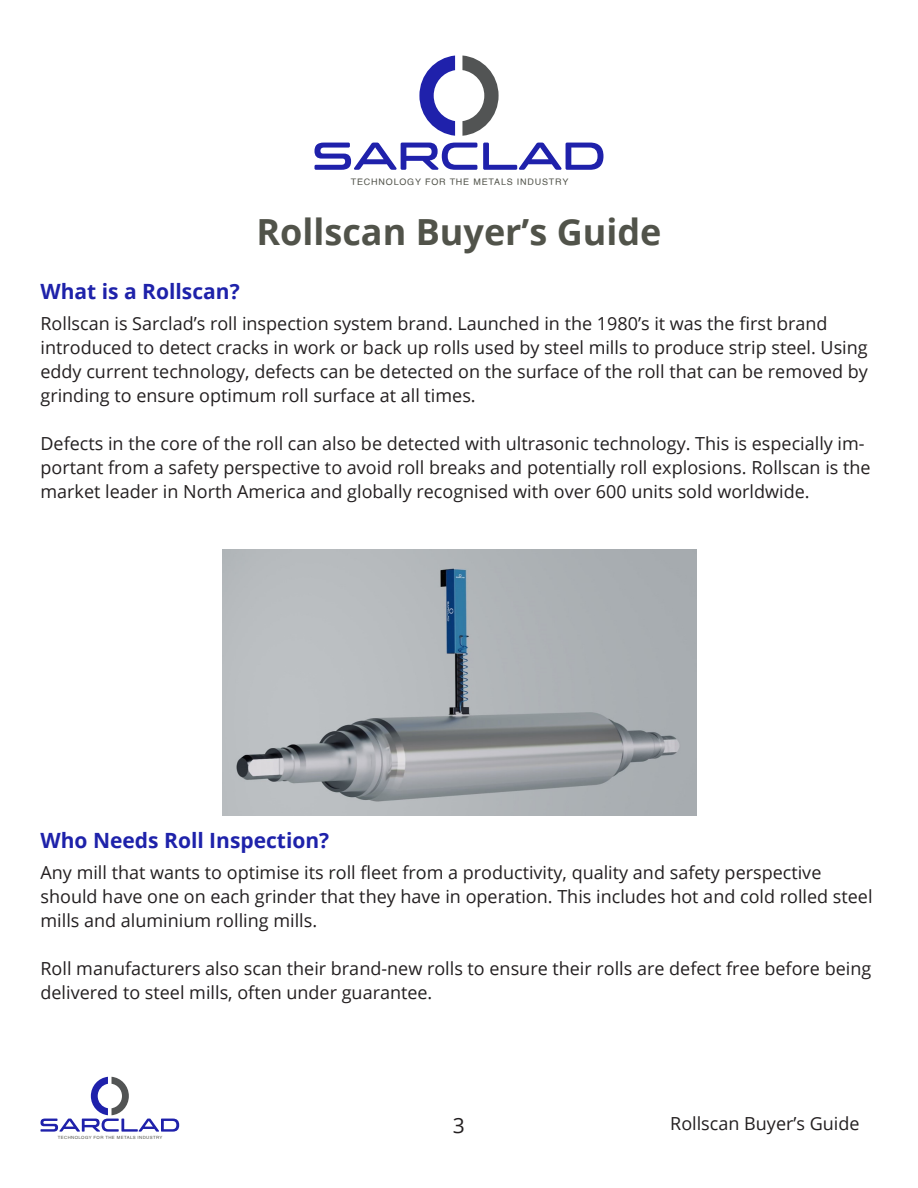
<style>
.page{position:relative;width:918px;height:1188px;background:#fff}
.page>*{position:absolute;margin:0;border:0;box-sizing:border-box;transform-origin:0 0}
.h2__Gray_Centered{font:700 36px "Open Sans";color:#51534a}
.h2__Left_BOLD_BLUE{font:700 21px "Open Sans";color:#1e22aa}
.t1{font:21px "Open Sans";color:#231f20}
.p__LEFT{font:18px/24px "Open Sans";color:#231f20}
.t2{font:9px "Helvetica";letter-spacing:.09em;color:#51534a}
.t3{font:4.35px "Helvetica";letter-spacing:.09em;color:#51534a}
</style>
<div class="page">
<svg style="left:41px;top:1077px;width:138px;height:55px"></svg>
<img style="left:223px;top:550px;width:474px;height:266px">
<svg style="left:315px;top:143px;width:162px;height:27px"></svg>
<svg style="left:483px;top:143px;width:120px;height:27px"></svg>
<svg style="left:419px;top:56px;width:36px;height:80px"></svg>
<svg style="left:462px;top:56px;width:37px;height:80px"></svg>
<p class="t2" style="left:351px;top:175px;width:219px">TECHNOLOGY FOR THE METALS INDUSTRY</p>
<p class="h2__Gray_Centered" style="left:257px;top:207px;width:406px">Rollscan Buyer’s Guide</p>
<p class="h2__Left_BOLD_BLUE" style="left:40px;top:277px;width:201px">What is a Rollscan?</p>
<p class="p__LEFT" style="left:40px;top:311px;width:829px">Rollscan is Sarclad’s roll inspection system brand. Launched in the 1980’s it was the first brand introduced to detect cracks in work or back up rolls used by steel mills to produce strip steel. Using eddy current technology, defects can be detected on the surface of the roll that can be removed by grinding to ensure optimum roll surface at all times.</p>
<p class="p__LEFT" style="left:40px;top:431px;width:832px">Defects in the core of the roll can also be detected with ultrasonic technology. This is especially im&shy;portant from a safety perspective to avoid roll breaks and potentially roll explosions. Rollscan is the market leader in North America and globally recognised with over 600 units sold worldwide.</p>
<p class="h2__Left_BOLD_BLUE" style="left:40px;top:826px;width:290px">Who Needs Roll Inspection?</p>
<p class="p__LEFT" style="left:40px;top:860px;width:834px">Any mill that wants to optimise its roll fleet from a productivity, quality and safety perspective should have one on each grinder that they have in operation. This includes hot and cold rolled steel mills and aluminium rolling mills.</p>
<p class="p__LEFT" style="left:40px;top:956px;width:832px">Roll manufacturers also scan their brand-new rolls to ensure their rolls are defect free before being delivered to steel mills, often under guarantee.</p>
<p class="t3" style="left:58px;top:1134px;width:106px">TECHNOLOGY FOR THE METALS INDUSTRY</p>
<p class="t1" style="left:453px;top:1111px;width:14px">3</p>
<p class="p__LEFT" style="left:670px;top:1111px;width:191px">Rollscan Buyer’s Guide</p>
</div>
